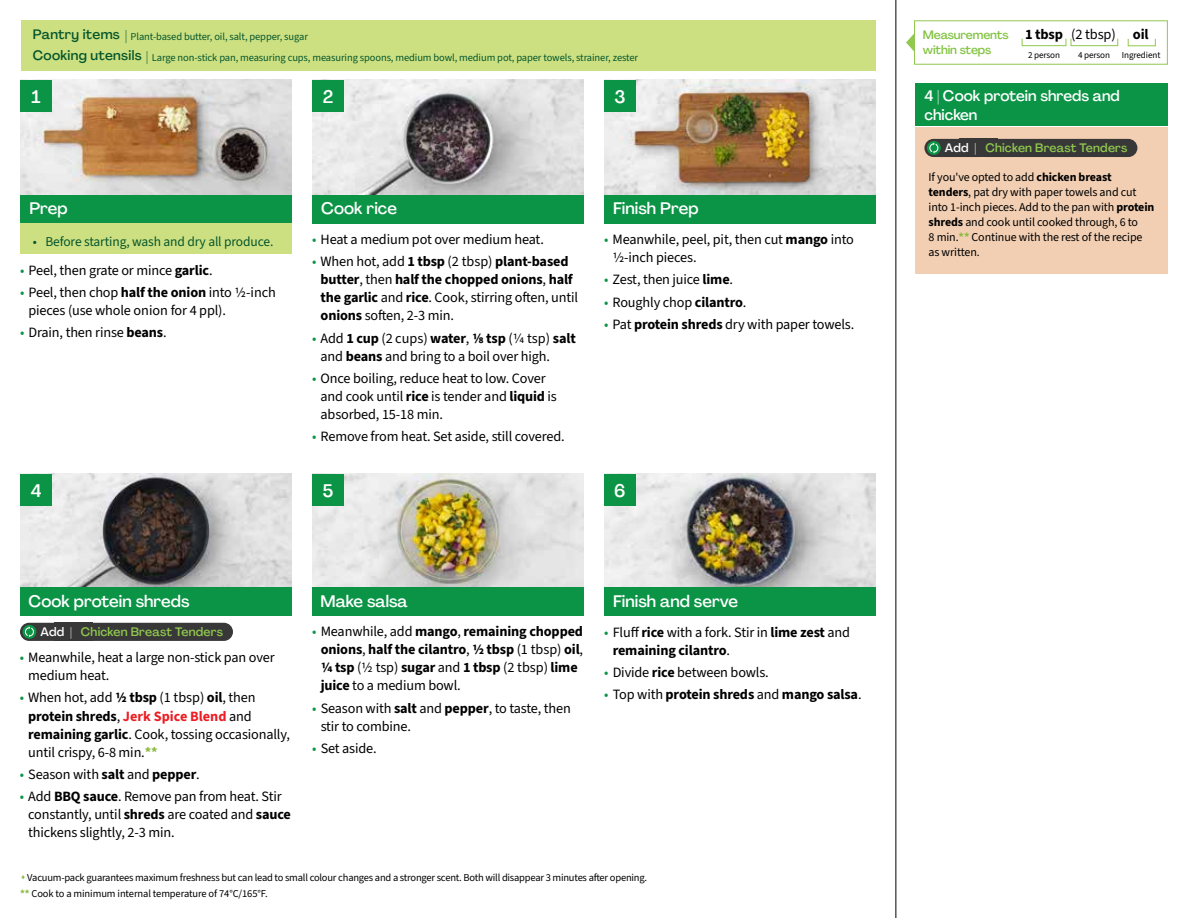
<style>
.page{position:relative;width:1188px;height:918px;background:#fff}
.page>*{position:absolute;margin:0;border:0;box-sizing:border-box;transform-origin:0 0}
.t1{font:500 18px "Agrandir";color:#fff}
.t2{font:500 16.5px "Agrandir";color:#fff}
.t3{font:500 15px/19.2px "Agrandir";color:#fff}
.t4{font:700 14.4px "Source Sans 3";letter-spacing:-.01em;color:#000}
.t5{font:14.25px/18px "Source Sans 3";letter-spacing:-.01em;color:#000}
.t6{font:700 14.25px/18px "Source Sans 3";letter-spacing:-.01em;color:#000}
.t7{font:13.5px "Source Sans 3";letter-spacing:-.01em;color:#05562c}
.t8{font:500 13.5px "Agrandir";letter-spacing:.025em;color:#05562c}
.t9{font:500 12.15px "Agrandir";letter-spacing:.015em;color:#91c84e}
.t10{font:12px/15px "Source Sans 3";letter-spacing:-.01em;color:#000}
.t11{font:500 12px/15.8px "Agrandir";letter-spacing:-.01em;color:#82c341}
.t12{font:10.5px/15.3px "Source Sans 3";letter-spacing:-.02em;color:#000}
.t13{font:10.5px "Source Sans 3";letter-spacing:-.01em;color:#05562c}
.t14{font:9.15px "Source Sans 3";letter-spacing:-.01em;color:#000}
.s1{font-family:"Agrandir";font-weight:500;font-size:13.5px}
.s2{color:#0b9446}
.s3{font-weight:700}
.s4{color:#fff}
.s5{font-weight:700;color:#ed1d24}
.s6{font-weight:700;color:#8cba42}
.s7{font-weight:400;color:#0b9446}
.s8{font-weight:400}
.s9{color:#8cba42}
</style>
<div class="page">
<img style="left:20px;top:474px;width:272px;height:113px">
<img style="left:312px;top:474px;width:272px;height:113px">
<img style="left:604px;top:473px;width:272px;height:114px">
<img style="left:20px;top:80px;width:272px;height:115px">
<img style="left:312px;top:80px;width:272px;height:115px">
<img style="left:604px;top:80px;width:272px;height:115px">
<div style="left:312px;top:195px;width:272px;height:29px;background:#0b9446"></div>
<div style="left:20px;top:195px;width:272px;height:29px;background:#0b9446"></div>
<div style="left:20px;top:587px;width:272px;height:29px;background:#0b9446"></div>
<div style="left:312px;top:587px;width:272px;height:29px;background:#0b9446"></div>
<div style="left:604px;top:587px;width:272px;height:29px;background:#0b9446"></div>
<div style="left:604px;top:195px;width:272px;height:29px;background:#0b9446"></div>
<div style="left:21px;top:20px;width:855px;height:51px;background:#cde081"></div>
<div style="left:20px;top:224px;width:272px;height:30px;background:#cde081"></div>
<hr style="left:896px;top:0;width:1px;height:918px;background:#000">
<div style="left:20px;top:474px;width:32px;height:32px;background:#0b9446"></div>
<div style="left:20px;top:80px;width:32px;height:32px;background:#0b9446"></div>
<div style="left:312px;top:474px;width:32px;height:32px;background:#0b9446"></div>
<div style="left:312px;top:80px;width:32px;height:32px;background:#0b9446"></div>
<div style="left:604px;top:474px;width:32px;height:32px;background:#0b9446"></div>
<div style="left:604px;top:80px;width:32px;height:32px;background:#0b9446"></div>
<div style="left:914px;top:20px;width:254px;height:45px;border:1px solid #91c84e"></div>
<div style="left:1022px;top:38px;width:44px;height:8px;border:1px solid #91c84e"></div>
<div style="left:1071px;top:38px;width:47px;height:8px;border:1px solid #91c84e"></div>
<div style="left:1128px;top:38px;width:28px;height:8px;border:1px solid #91c84e"></div>
<svg style="left:906px;top:33px;width:9px;height:19px"></svg>
<div style="left:55px;top:623px;width:38px;height:18px;background:#383839"></div>
<div style="left:20px;top:623px;width:63px;height:18px;background:#383839;border-radius:9px"></div>
<svg style="left:22px;top:625px;width:14px;height:14px"></svg>
<svg style="left:25px;top:626px;width:9px;height:11px"></svg>
<div style="left:72px;top:623px;width:161px;height:18px;background:#383839;border-radius:9px"></div>
<div style="left:916px;top:127px;width:252px;height:146px;background:#f2cfb3"></div>
<div style="left:916px;top:84px;width:252px;height:42px;background:#0b9446"></div>
<div style="left:959px;top:139px;width:38px;height:18px;background:#383839"></div>
<div style="left:924px;top:139px;width:63px;height:18px;background:#383839;border-radius:9px"></div>
<svg style="left:927px;top:141px;width:14px;height:14px"></svg>
<svg style="left:929px;top:142px;width:9px;height:11px"></svg>
<div style="left:977px;top:139px;width:160px;height:18px;background:#383839;border-radius:9px"></div>
<p class="t13" style="left:33px;top:30px;width:277px"><span class="s1">Pantry items |</span> Plant-based butter, oil, salt, pepper, sugar</p>
<p class="t8" style="left:33px;top:47px;width:110px">Cooking utensils</p>
<p class="t13" style="left:146px;top:51px;width:493px"><span class="s1">|</span> Large non-stick pan, measuring cups, measuring spoons, medium bowl, medium pot, paper towels, strainer, zester</p>
<p class="t1" style="left:32px;top:86px;width:11px">1</p>
<p class="t1" style="left:323px;top:86px;width:12px">2</p>
<p class="t1" style="left:614px;top:85px;width:13px">3</p>
<p class="t2" style="left:29px;top:198px;width:40px">Prep</p>
<p class="t2" style="left:321px;top:198px;width:77px">Cook rice</p>
<p class="t2" style="left:613px;top:198px;width:87px">Finish Prep</p>
<p class="t7" style="left:33px;top:233px;width:242px">• Before starting, wash and dry all produce.</p>
<p class="t5" style="left:20px;top:261px;width:194px"><span class="s2">•</span> Peel, then grate or mince <span class="s3">garlic</span>.</p>
<p class="t5" style="left:29px;top:283px;width:249px;text-indent:-9px"><span class="s2">•</span> Peel, then chop <span class="s3">half the onion</span> into 1/2-inch pieces (use whole onion for 4 ppl).</p>
<p class="t5" style="left:20px;top:323px;width:148px"><span class="s2">•</span> Drain, then rinse <span class="s3">beans</span>.</p>
<p class="t5" style="left:312px;top:230px;width:233px"><span class="s2">•</span> Heat a medium pot over medium heat.</p>
<p class="t5" style="left:321px;top:253px;width:259px;text-indent:-9px"><span class="s2">•</span> When hot, add <span class="s3">1 tbsp</span> (2 tbsp) <span class="s3">plant-based butter</span>, then <span class="s3">half the chopped onions</span>, <span class="s3">half the garlic</span> and <span class="s3">rice</span>. Cook, stirring often, until <span class="s3">onions</span> soften, 2-3 min.</p>
<p class="t5" style="left:321px;top:329px;width:257px;text-indent:-9px"><span class="s2">•</span> Add <span class="s3">1 cup</span> (2 cups) <span class="s3">water</span>, <span class="s3">1/8 tsp</span> (1/4 tsp) <span class="s3">salt </span>and <span class="s3">beans</span> and bring to a boil over high.</p>
<p class="t5" style="left:321px;top:369px;width:238px;text-indent:-9px"><span class="s2">•</span> Once boiling, reduce heat to low. Cover and cook until <span class="s3">rice</span> is tender and <span class="s3">liquid</span> is absorbed, 15-18 min.</p>
<p class="t5" style="left:312px;top:427px;width:254px"><span class="s2">•</span> Remove from heat. Set aside, still covered.</p>
<p class="t5" style="left:613px;top:230px;width:243px;text-indent:-9px"><span class="s2">•</span> Meanwhile, peel, pit, then cut <span class="s3">mango</span> into<br>1/2-inch pieces.</p>
<p class="t5" style="left:604px;top:271px;width:131px"><span class="s2">•</span> Zest, then juice <span class="s3">lime</span>.</p>
<p class="t5" style="left:604px;top:293px;width:144px"><span class="s2">•</span> Roughly chop <span class="s3">cilantro</span>.</p>
<p class="t5" style="left:604px;top:315px;width:252px"><span class="s2">•</span> Pat <span class="s3">protein shreds</span> dry with paper towels.</p>
<p class="t1" style="left:31px;top:479px;width:12px">4</p>
<p class="t1" style="left:323px;top:479px;width:12px">5</p>
<p class="t1" style="left:614px;top:479px;width:13px">6</p>
<p class="t2" style="left:29px;top:591px;width:162px">Cook protein shreds</p>
<p class="t2" style="left:321px;top:591px;width:89px">Make salsa</p>
<p class="t2" style="left:613px;top:591px;width:127px">Finish and serve</p>
<p class="t9" style="left:41px;top:624px;width:184px"><span class="s4">Add |</span> Chicken Breast Tenders</p>
<p class="t5" style="left:28px;top:648px;width:248px;text-indent:-9px"><span class="s2">•</span> Meanwhile, heat a large non-stick pan over medium heat.</p>
<p class="t5" style="left:28px;top:688px;width:263px;text-indent:-9px"><span class="s2">•</span> When hot, add <span class="s3">1/2 tbsp</span> (1 tbsp) <span class="s3">oil</span>, then <span class="s3">protein shreds</span>, <span class="s5">Jerk Spice Blend</span> and <span class="s3">remaining garlic</span>. Cook, tossing occasionally, until crispy, 6-8 min.<span class="s6">**</span></p>
<p class="t5" style="left:20px;top:765px;width:182px"><span class="s2">•</span> Season with <span class="s3">salt</span> and <span class="s3">pepper</span>.</p>
<p class="t5" style="left:28px;top:788px;width:264px;text-indent:-9px"><span class="s2">•</span> Add <span class="s3">BBQ sauce</span>. Remove pan from heat. Stir constantly, until <span class="s3">shreds</span> are coated and <span class="s3">sauce </span>thickens slightly, 2-3 min.</p>
<p class="t6" style="left:321px;top:623px;width:264px;text-indent:-9px"><span class="s7">•</span> <span class="s8">Meanwhile, add</span> mango<span class="s8">,</span> remaining chopped onions<span class="s8">,</span> half the cilantro<span class="s8">,</span> 1/2 tbsp <span class="s8">(1 tbsp)</span> oil<span class="s8">, </span>1/4 tsp <span class="s8">(1/2 tsp)</span> sugar <span class="s8">and</span> 1 tbsp <span class="s8">(2 tbsp)</span> lime juice <span class="s8">to a medium bowl.</span></p>
<p class="t5" style="left:321px;top:699px;width:252px;text-indent:-9px"><span class="s2">•</span> Season with <span class="s3">salt</span> and <span class="s3">pepper</span>, to taste, then stir to combine.</p>
<p class="t5" style="left:312px;top:739px;width:66px"><span class="s2">•</span> Set aside.</p>
<p class="t6" style="left:613px;top:623px;width:239px;text-indent:-9px"><span class="s7">•</span> <span class="s8">Fluff</span> rice <span class="s8">with a fork. Stir in</span> lime zest <span class="s8">and </span>remaining cilantro<span class="s8">.</span></p>
<p class="t5" style="left:604px;top:663px;width:166px"><span class="s2">•</span> Divide <span class="s3">rice</span> between bowls.</p>
<p class="t6" style="left:604px;top:685px;width:259px"><span class="s7">•</span> <span class="s8">Top with</span> protein shreds <span class="s8">and</span> mango salsa<span class="s8">.</span></p>
<p class="t12" style="left:20px;top:870px;width:629px"><span class="s9">▲</span> Vacuum-pack guarantees maximum freshness but can lead to small colour changes and a stronger scent. Both will disappear 3 minutes after opening. <span class="s6">**</span> Cook to a minimum internal temperature of 74°C/165°F.</p>
<p class="t11" style="left:923px;top:26px;width:87px">Measurements within steps</p>
<p class="t4" style="left:1025px;top:25px;width:125px">1 tbsp <span class="s8">(2 tbsp)</span> oil</p>
<p class="t14" style="left:1028px;top:49px;width:34px">2 person</p>
<p class="t14" style="left:1078px;top:49px;width:34px">4 person</p>
<p class="t14" style="left:1122px;top:49px;width:40px">Ingredient</p>
<p class="t3" style="left:924px;top:86px;width:197px">4 | Cook protein shreds and chicken</p>
<p class="t9" style="left:945px;top:140px;width:184px"><span class="s4">Add |</span> Chicken Breast Tenders</p>
<p class="t10" style="left:929px;top:170px;width:227px">If you've opted to add <span class="s3">chicken breast tenders</span>, pat dry with paper towels and cut into 1-inch pieces. Add to the pan with <span class="s3">protein shreds</span> and cook until cooked through, 6 to<br>8 min.<span class="s6">**</span> Continue with the rest of the recipe as written.</p>
</div>
